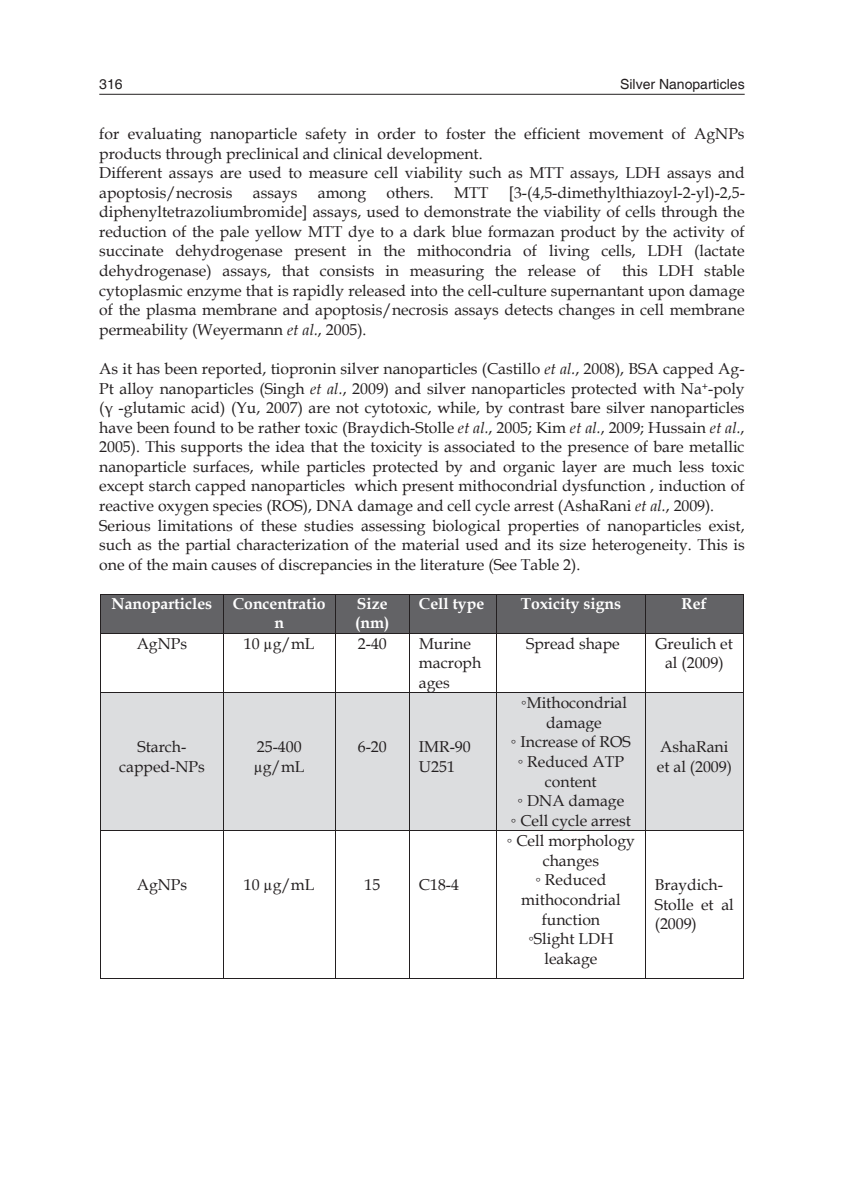
<style>
.page{position:relative;width:844px;height:1191px;background:#fff}
.page>*{position:absolute;margin:0;border:0;box-sizing:border-box;transform-origin:0 0}
.t1{font:15.75px/19.6px "Book Antiqua";color:#231f20}
.t2{font:700 15.75px/18.9px "Book Antiqua";color:#fff;text-align:center}
.t3{font:14px "Helvetica";color:#231f20}
.s1{font-style:italic}
</style>
<div class="page">
<hr style="left:99px;top:94px;width:645px;height:1px;background:#231f20">
<div style="left:101px;top:594px;width:122px;height:38px;background:#636366"></div>
<div style="left:224px;top:594px;width:110px;height:38px;background:#636366"></div>
<div style="left:335px;top:594px;width:74px;height:38px;background:#636366"></div>
<div style="left:410px;top:594px;width:86px;height:38px;background:#636366"></div>
<div style="left:496px;top:594px;width:148px;height:38px;background:#636366"></div>
<div style="left:645px;top:594px;width:97px;height:38px;background:#636366"></div>
<hr style="left:100px;top:593px;width:643px;height:1px;background:#231f20">
<hr style="left:100px;top:594px;width:1px;height:38px;background:#231f20">
<hr style="left:223px;top:594px;width:1px;height:38px;background:#231f20">
<hr style="left:334px;top:594px;width:1px;height:38px;background:#231f20">
<hr style="left:409px;top:594px;width:1px;height:38px;background:#231f20">
<hr style="left:496px;top:594px;width:1px;height:38px;background:#231f20">
<hr style="left:644px;top:594px;width:1px;height:38px;background:#231f20">
<hr style="left:742px;top:594px;width:1px;height:38px;background:#231f20">
<hr style="left:100px;top:632px;width:643px;height:1px;background:#231f20">
<hr style="left:100px;top:633px;width:1px;height:59px;background:#231f20">
<hr style="left:223px;top:633px;width:1px;height:59px;background:#231f20">
<hr style="left:334px;top:633px;width:1px;height:59px;background:#231f20">
<hr style="left:409px;top:633px;width:1px;height:59px;background:#231f20">
<hr style="left:496px;top:633px;width:1px;height:59px;background:#231f20">
<hr style="left:644px;top:633px;width:1px;height:59px;background:#231f20">
<hr style="left:742px;top:633px;width:1px;height:59px;background:#231f20">
<div style="left:101px;top:693px;width:122px;height:137px;background:#dcdddf"></div>
<div style="left:224px;top:693px;width:110px;height:137px;background:#dcdddf"></div>
<div style="left:335px;top:693px;width:74px;height:137px;background:#dcdddf"></div>
<div style="left:410px;top:693px;width:86px;height:137px;background:#dcdddf"></div>
<div style="left:496px;top:693px;width:148px;height:137px;background:#dcdddf"></div>
<div style="left:645px;top:693px;width:97px;height:137px;background:#dcdddf"></div>
<hr style="left:100px;top:692px;width:643px;height:1px;background:#231f20">
<hr style="left:100px;top:693px;width:1px;height:137px;background:#231f20">
<hr style="left:223px;top:693px;width:1px;height:137px;background:#231f20">
<hr style="left:334px;top:693px;width:1px;height:137px;background:#231f20">
<hr style="left:409px;top:693px;width:1px;height:137px;background:#231f20">
<hr style="left:496px;top:693px;width:1px;height:137px;background:#231f20">
<hr style="left:644px;top:693px;width:1px;height:137px;background:#231f20">
<hr style="left:742px;top:693px;width:1px;height:137px;background:#231f20">
<hr style="left:100px;top:830px;width:643px;height:1px;background:#231f20">
<hr style="left:100px;top:831px;width:1px;height:147px;background:#231f20">
<hr style="left:100px;top:978px;width:123px;height:1px;background:#231f20">
<hr style="left:223px;top:831px;width:1px;height:147px;background:#231f20">
<hr style="left:224px;top:978px;width:110px;height:1px;background:#231f20">
<hr style="left:334px;top:831px;width:1px;height:147px;background:#231f20">
<hr style="left:335px;top:978px;width:74px;height:1px;background:#231f20">
<hr style="left:409px;top:831px;width:1px;height:147px;background:#231f20">
<hr style="left:410px;top:978px;width:86px;height:1px;background:#231f20">
<hr style="left:496px;top:831px;width:1px;height:147px;background:#231f20">
<hr style="left:496px;top:978px;width:148px;height:1px;background:#231f20">
<hr style="left:644px;top:831px;width:1px;height:147px;background:#231f20">
<hr style="left:645px;top:978px;width:97px;height:1px;background:#231f20">
<hr style="left:742px;top:831px;width:1px;height:147px;background:#231f20">
<p class="t3" style="left:99px;top:76px;width:25px">316</p>
<p class="t3" style="left:620px;top:76px;width:126px">Silver Nanoparticles</p>
<p class="t1" style="left:99px;top:123px;width:647px">for evaluating nanoparticle safety in order to foster the efficient movement of AgNPs products through preclinical and clinical development.<br>Different assays are used to measure cell viability such as MTT assays, LDH assays and apoptosis/necrosis</p>
<p class="t1" style="left:99px;top:182px;width:647px;text-align:justify;text-indent:409px">[3-(4,5-dimethylthiazoyl-2-yl)-2,5- diphenyltetrazoliumbromide] assays, used to demonstrate the viability of cells through the reduction of the pale yellow MTT dye to a dark blue formazan product by the activity of succinate dehydrogenase present in the mithocondria of living cells, LDH (lactate dehydrogenase) assays, that consists in measuring the release of</p>
<p class="t1" style="left:253px;top:182px;width:46px">assays</p>
<p class="t1" style="left:318px;top:182px;width:50px">among</p>
<p class="t1" style="left:386px;top:182px;width:49px">others.</p>
<p class="t1" style="left:454px;top:182px;width:36px">MTT</p>
<p class="t1" style="left:99px;top:260px;width:647px;text-align:justify;text-indent:522px">this LDH stable cytoplasmic enzyme that is rapidly released into the cell-culture supernantant upon damage of the plasma membrane and apoptosis/necrosis assays detects changes in cell membrane permeability (Weyermann <span class="s1">et al.</span>, 2005).</p>
<p class="t1" style="left:99px;top:358px;width:647px">As it has been reported, tiopronin silver nanoparticles (Castillo <span class="s1">et al.</span>, 2008), BSA capped Ag-Pt alloy nanoparticles (Singh <span class="s1">et al.</span>, 2009) and silver nanoparticles protected with Na<sup>+</sup>-poly (γ -glutamic acid) (Yu, 2007) are not cytotoxic, while, by contrast bare silver nanoparticles have been found to be rather toxic (Braydich-Stolle <span class="s1">et al.</span>, 2005; Kim <span class="s1">et al.</span>, 2009; Hussain <span class="s1">et al.</span>, 2005). This supports the idea that the toxicity is associated to the presence of bare metallic nanoparticle surfaces, while particles protected by and organic layer are much less toxic except starch capped nanoparticles which present mithocondrial dysfunction , induction of reactive oxygen species (ROS), DNA damage and cell cycle arrest (AshaRani <span class="s1">et al.</span>, 2009).<br>Serious limitations of these studies assessing biological properties of nanoparticles exist, such as the partial characterization of the material used and its size heterogeneity. This is one of the main causes of discrepancies in the literature (See Table 2).</p>
<p class="t2" style="left:112px;top:594px;width:102px">Nanoparticles</p>
<p class="t2" style="left:233px;top:594px;width:94px">Concentratio n</p>
<p class="t2" style="left:355px;top:594px;width:36px;text-align:left">Size (nm)</p>
<p class="t2" style="left:419px;top:594px;width:67px">Cell type</p>
<p class="t2" style="left:520px;top:594px;width:102px">Toxicity signs</p>
<p class="t2" style="left:681px;top:594px;width:27px">Ref</p>
<p class="t1" style="left:137px;top:633px;width:52px">AgNPs</p>
<p class="t1" style="left:244px;top:633px;width:72px">10 µg/mL</p>
<p class="t1" style="left:358px;top:633px;width:30px">2-40</p>
<p class="t1" style="left:419px;top:633px;width:64px">Murine macroph ages</p>
<p class="t1" style="left:526px;top:633px;width:95px">Spread shape</p>
<p class="t1" style="left:655px;top:633px;width:79px;text-align:center">Greulich et al (2009)</p>
<p class="t1" style="left:119px;top:737px;width:87px;text-align:center">Starch&shy;capped-NPs</p>
<p class="t1" style="left:254px;top:737px;width:52px">25-400 µg/mL</p>
<p class="t1" style="left:358px;top:737px;width:30px">6-20</p>
<p class="t1" style="left:419px;top:737px;width:53px">IMR-90<br>U251</p>
<p class="t1" style="left:137px;top:874px;width:52px">AgNPs</p>
<p class="t1" style="left:244px;top:874px;width:72px">10 µg/mL</p>
<p class="t1" style="left:364px;top:874px;width:17px">15</p>
<p class="t1" style="left:419px;top:874px;width:42px">C18-4</p>
<p class="t1" style="left:511px;top:692px;width:121px;text-align:center">◦Mithocondrial damage<br>◦ Increase of ROS ◦ Reduced ATP content<br>◦ DNA damage<br>◦ Cell cycle arrest</p>
<p class="t1" style="left:507px;top:830px;width:129px;text-align:center">◦ Cell morphology changes<br>◦ Reduced mithocondrial function<br>◦Slight LDH leakage</p>
<p class="t1" style="left:656px;top:737px;width:77px">AshaRani et al (2009)</p>
<p class="t1" style="left:654px;top:874px;width:81px">Braydich-<br>Stolle et al (2009)</p>
</div>
